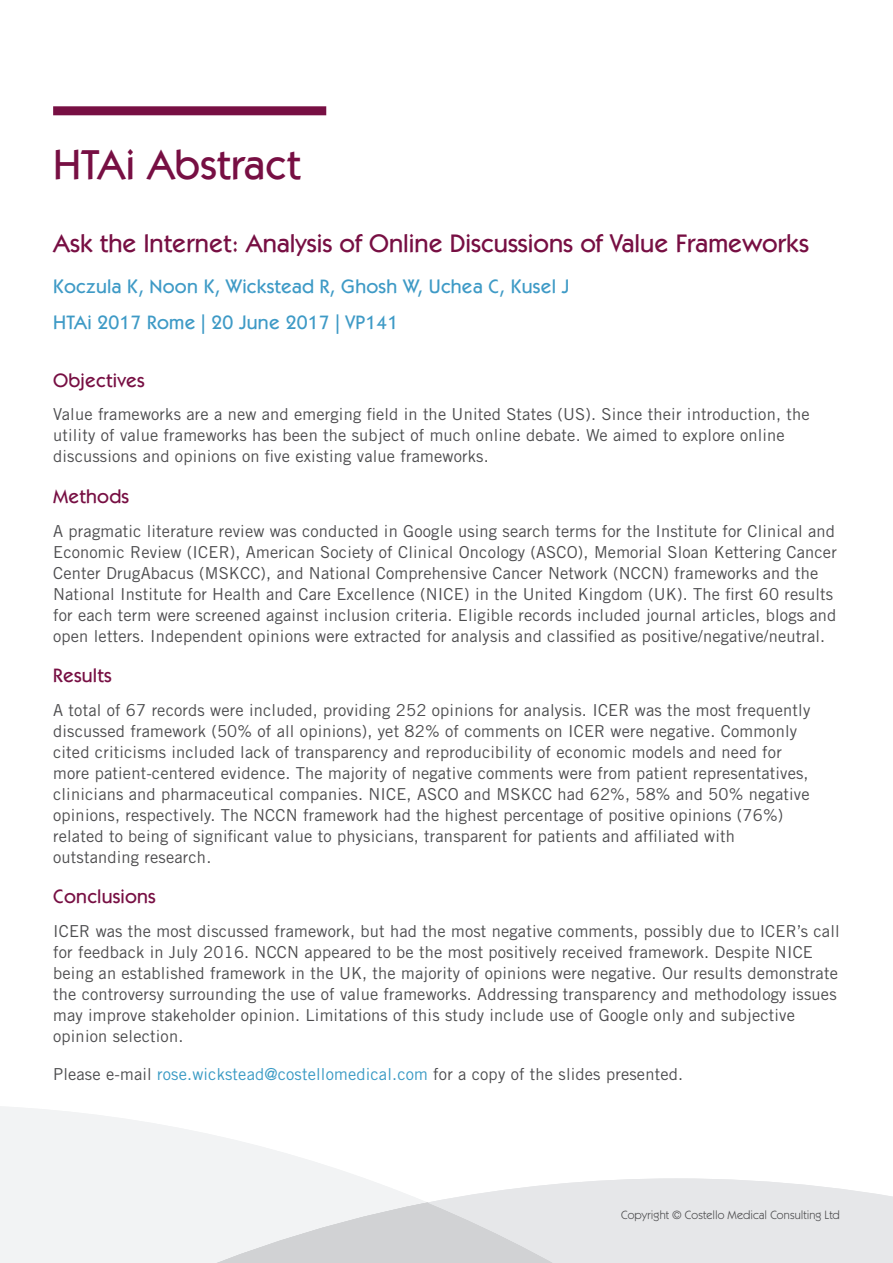
<style>
.page{position:relative;width:893px;height:1263px;background:#fff}
.page>*{position:absolute;margin:0;border:0;box-sizing:border-box;transform-origin:0 0}
.Heading_1_Main{font:500 42px "ITC Kabel Std";letter-spacing:.005em;color:#770f43}
.Heading_2{font:500 25.5px "ITC Kabel Std";color:#770f43}
.Heading_3{font:500 19.5px "ITC Kabel Std";letter-spacing:.01em;color:#3e9ac6}
.Heading_4{font:500 19.5px "ITC Kabel Std";letter-spacing:.01em;color:#770f43}
.Body_Text{font:16.5px/21px "Trade Gothic LT Std";letter-spacing:.01em;color:#4d4d4f}
.t1{font:12px "ITC Kabel Std";letter-spacing:.005em;color:#4d4d4f}
.s1{color:#399ac4}
</style>
<div class="page">
<svg style="left:0;top:1106px;width:362px;height:157px;fill:#f2f3f4"></svg>
<svg style="left:102px;top:1178px;width:791px;height:85px"></svg>
<div style="left:53px;top:106px;width:273px;height:9px;background:#770f43"></div>
<p class="Heading_1_Main" style="left:53px;top:140px;width:249px">HTAi Abstract</p>
<p class="Heading_2" style="left:53px;top:228px;width:757px">Ask the Internet: Analysis of Online Discussions of Value Frameworks</p>
<p class="Heading_3" style="left:53px;top:274px;width:518px">Koczula K, Noon K, Wickstead R, Ghosh W, Uchea C, Kusel J</p>
<p class="Heading_3" style="left:53px;top:311px;width:347px">HTAi 2017 Rome | 20 June 2017 | VP141</p>
<p class="Heading_4" style="left:53px;top:368px;width:93px">Objectives</p>
<p class="Body_Text" style="left:53px;top:404px;width:758px">Value frameworks are a new and emerging field in the United States (US). Since their introduction, the utility of value frameworks has been the subject of much online debate. We aimed to explore online discussions and opinions on five existing value frameworks.</p>
<p class="Heading_4" style="left:53px;top:485px;width:77px">Methods</p>
<p class="Body_Text" style="left:53px;top:520px;width:785px">A pragmatic literature review was conducted in Google using search terms for the Institute for Clinical and Economic Review (ICER), American Society of Clinical Oncology (ASCO), Memorial Sloan Kettering Cancer Center DrugAbacus (MSKCC), and National Comprehensive Cancer Network (NCCN) frameworks and the National Institute for Health and Care Excellence (NICE) in the United Kingdom (UK). The first 60 results for each term were screened against inclusion criteria. Eligible records included journal articles, blogs and open letters. Independent opinions were extracted for analysis and classified as positive/negative/neutral.</p>
<p class="Heading_4" style="left:53px;top:664px;width:60px">Results</p>
<p class="Body_Text" style="left:53px;top:699px;width:759px">A total of 67 records were included, providing 252 opinions for analysis. ICER was the most frequently discussed framework (50% of all opinions), yet 82% of comments on ICER were negative. Commonly cited criticisms included lack of transparency and reproducibility of economic models and need for more patient-centered evidence. The majority of negative comments were from patient representatives, clinicians and pharmaceutical companies. NICE, ASCO and MSKCC had 62%, 58% and 50% negative opinions, respectively. The NCCN framework had the highest percentage of positive opinions (76%) related to being of significant value to physicians, transparent for patients and affiliated with outstanding research.</p>
<p class="Heading_4" style="left:53px;top:885px;width:104px">Conclusions</p>
<p class="Body_Text" style="left:53px;top:920px;width:788px">ICER was the most discussed framework, but had the most negative comments, possibly due to ICER’s call for feedback in July 2016. NCCN appeared to be the most positively received framework. Despite NICE being an established framework in the UK, the majority of opinions were negative. Our results demonstrate the controversy surrounding the use of value frameworks. Addressing transparency and methodology issues may improve stakeholder opinion. Limitations of this study include use of Google only and subjective opinion selection.</p>
<p class="Body_Text" style="left:53px;top:1063px;width:631px">Please e-mail <span class="s1">rose.wickstead@costellomedical.com</span> for a copy of the slides presented.</p>
<p class="t1" style="left:621px;top:1207px;width:220px">Copyright © Costello Medical Consulting Ltd</p>
</div>
